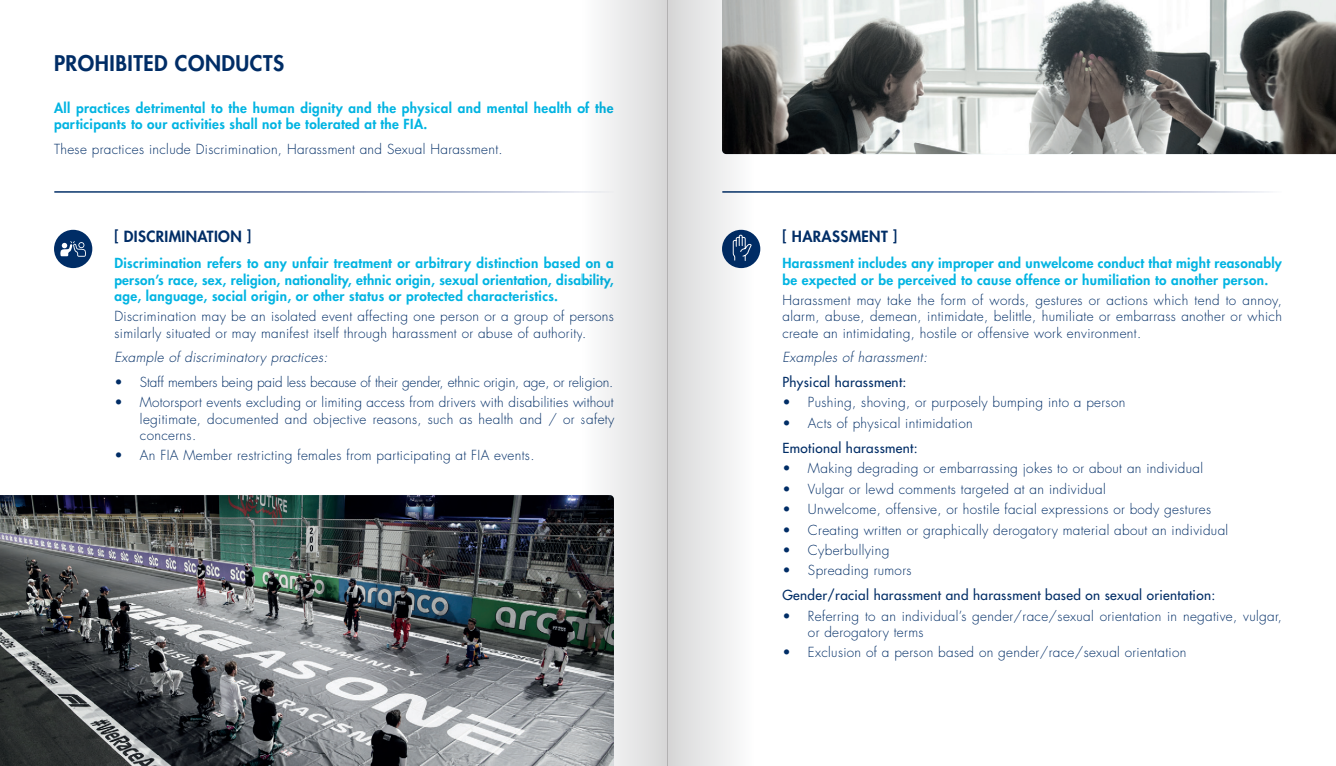
<style>
.page{position:relative;width:1336px;height:766px;background:#fff}
.page>*{position:absolute;margin:0;border:0;box-sizing:border-box;transform-origin:0 0}
.t1{font:800 21px "Futura Std";letter-spacing:.025em;color:#002d66}
.t2{font:800 15px "Futura Std";letter-spacing:.025em;color:#002d66}
.t3{font:300 13.5px/16.2px "Futura Std";letter-spacing:.025em;color:#002d66}
.t4{font:800 13.5px/16.2px "Futura Std";letter-spacing:.025em;color:#02b4e2}
.t5{font:500 13.5px "Futura Std";letter-spacing:.025em;color:#002d66}
.t6{font:300 13.5px "Futura Std";letter-spacing:-.005em;color:#002d66}
.t7{font:italic 300 13.5px "Futura Std";letter-spacing:.025em;color:#002d66}
</style>
<div class="page">
<div style="left:54px;top:230px;width:38px;height:38px;background:#002d66;border-radius:50%"></div>
<div style="left:722px;top:230px;width:38px;height:38px;background:#002d66;border-radius:50%"></div>
<img style="left:753px;top:0;width:582px;height:154px">
<img style="left:0;top:495px;width:583px;height:270px">
<svg style="left:60px;top:241px;width:26px;height:16px"></svg>
<svg style="left:668px;top:0;width:85px;height:765px"></svg>
<svg style="left:583px;top:0;width:85px;height:765px"></svg>
<h1 class="t1" style="left:54px;top:50px;width:232px">PROHIBITED CONDUCTS</h1>
<p class="t4" style="left:54px;top:100px;width:561px">All practices detrimental to the human dignity and the physical and mental health of the participants to our activities shall not be tolerated at the FIA.</p>
<p class="t3" style="left:54px;top:141px;width:450px">These practices include Discrimination, Harassment and Sexual Harassment.</p>
<p class="t2" style="left:114px;top:227px;width:138px">[ DISCRIMINATION ]</p>
<p class="t2" style="left:782px;top:227px;width:116px">[ HARASSMENT ]</p>
<p class="t4" style="left:114px;top:255px;width:501px;text-align:justify">Discrimination refers to any unfair treatment or arbitrary distinction based on a person’s race, sex, religion, nationality, ethnic origin, sexual orientation, disability, age, language, social origin, or other status or protected characteristics.</p>
<p class="t3" style="left:114px;top:308px;width:501px">Discrimination may be an isolated event affecting one person or a group of persons similarly situated or may manifest itself through harassment or abuse of authority.</p>
<p class="t7" style="left:114px;top:349px;width:215px">Example of discriminatory practices:</p>
<p class="t6" style="left:114px;top:374px;width:500px">• Staff members being paid less because of their gender, ethnic origin, age, or religion.</p>
<p class="t3" style="left:140px;top:395px;width:476px;text-align:justify;text-indent:-26px">• Motorsport events excluding or limiting access from drivers with disabilities without legitimate, documented and objective reasons, such as health and / or safety concerns.</p>
<p class="t3" style="left:114px;top:447px;width:421px">• An FIA Member restricting females from participating at FIA events.</p>
<p class="t4" style="left:782px;top:255px;width:501px">Harassment includes any improper and unwelcome conduct that might reasonably be expected or be perceived to cause offence or humiliation to another person.</p>
<p class="t3" style="left:782px;top:292px;width:501px;text-align:justify">Harassment may take the form of words, gestures or actions which tend to annoy, alarm, abuse, demean, intimidate, belittle, humiliate or embarrass another or which create an intimidating, hostile or offensive work environment.</p>
<p class="t7" style="left:782px;top:349px;width:146px">Examples of harassment:</p>
<p class="t5" style="left:782px;top:373px;width:125px">Physical harassment:</p>
<p class="t3" style="left:782px;top:395px;width:344px">• Pushing, shoving, or purposely bumping into a person</p>
<p class="t3" style="left:782px;top:415px;width:192px">• Acts of physical intimidation</p>
<p class="t5" style="left:782px;top:439px;width:137px">Emotional harassment:</p>
<p class="t3" style="left:782px;top:460px;width:422px">• Making degrading or embarrassing jokes to or about an individual</p>
<p class="t3" style="left:782px;top:481px;width:325px">• Vulgar or lewd comments targeted at an individual</p>
<p class="t3" style="left:782px;top:501px;width:430px">• Unwelcome, offensive, or hostile facial expressions or body gestures</p>
<p class="t3" style="left:782px;top:521px;width:447px">• Creating written or graphically derogatory material about an individual</p>
<p class="t3" style="left:782px;top:542px;width:108px">• Cyberbullying</p>
<p class="t3" style="left:782px;top:562px;width:130px">• Spreading rumors</p>
<p class="t5" style="left:782px;top:586px;width:434px">Gender/racial harassment and harassment based on sexual orientation:</p>
<p class="t3" style="left:807px;top:608px;width:475px;text-indent:-26px">• Referring to an individual’s gender/race/sexual orientation in negative, vulgar, or derogatory terms</p>
<p class="t3" style="left:782px;top:644px;width:405px">• Exclusion of a person based on gender/race/sexual orientation</p>
</div>
